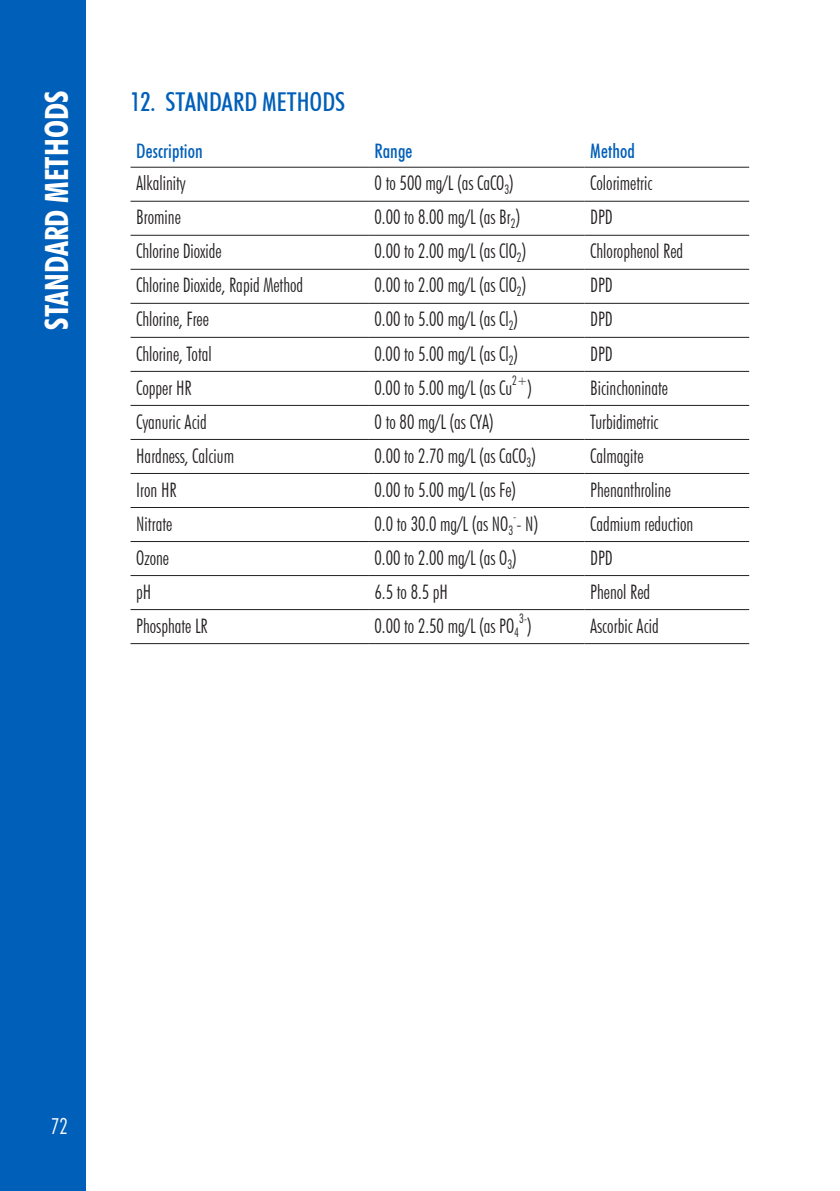
<style>
.page{position:relative;width:840px;height:1191px;background:#fff}
.page>*{position:absolute;margin:0;border:0;box-sizing:border-box;transform-origin:0 0}
.t1{font:700 condensed 32px "Futura BT";color:#fff}
.t2{font:500 condensed 26px "Futura BT";color:#005fb9}
.t3{font:300 condensed 22px "Futura BT";color:#fff}
.t4{font:300 condensed 20px "Futura BT";color:#231f20;scale:.95 1}
.t5{font:500 condensed 20px "Futura BT";letter-spacing:.005em;color:#005fb9;scale:.95 1}
.t6{font:300 condensed 13px "Futura BT";color:#231f20;scale:.95 1}
</style>
<div class="page">
<div style="left:0;top:0;width:85px;height:1191px;background:#005fb9"></div>
<hr style="left:130px;top:201px;width:239px;height:1px;background:#231f20">
<hr style="left:369px;top:201px;width:215px;height:1px;background:#231f20">
<hr style="left:584px;top:201px;width:164px;height:1px;background:#231f20">
<hr style="left:130px;top:235px;width:239px;height:1px;background:#231f20">
<hr style="left:369px;top:235px;width:215px;height:1px;background:#231f20">
<hr style="left:584px;top:235px;width:164px;height:1px;background:#231f20">
<hr style="left:130px;top:269px;width:239px;height:1px;background:#231f20">
<hr style="left:369px;top:269px;width:215px;height:1px;background:#231f20">
<hr style="left:584px;top:269px;width:164px;height:1px;background:#231f20">
<hr style="left:130px;top:303px;width:239px;height:1px;background:#231f20">
<hr style="left:369px;top:303px;width:215px;height:1px;background:#231f20">
<hr style="left:584px;top:303px;width:164px;height:1px;background:#231f20">
<hr style="left:130px;top:337px;width:239px;height:1px;background:#231f20">
<hr style="left:369px;top:337px;width:215px;height:1px;background:#231f20">
<hr style="left:584px;top:337px;width:164px;height:1px;background:#231f20">
<hr style="left:130px;top:371px;width:239px;height:1px;background:#231f20">
<hr style="left:369px;top:371px;width:215px;height:1px;background:#231f20">
<hr style="left:584px;top:371px;width:164px;height:1px;background:#231f20">
<hr style="left:130px;top:405px;width:239px;height:1px;background:#231f20">
<hr style="left:369px;top:405px;width:215px;height:1px;background:#231f20">
<hr style="left:584px;top:405px;width:164px;height:1px;background:#231f20">
<hr style="left:130px;top:439px;width:239px;height:1px;background:#231f20">
<hr style="left:369px;top:439px;width:215px;height:1px;background:#231f20">
<hr style="left:584px;top:439px;width:164px;height:1px;background:#231f20">
<hr style="left:130px;top:473px;width:239px;height:1px;background:#231f20">
<hr style="left:369px;top:473px;width:215px;height:1px;background:#231f20">
<hr style="left:584px;top:473px;width:164px;height:1px;background:#231f20">
<hr style="left:130px;top:507px;width:239px;height:1px;background:#231f20">
<hr style="left:369px;top:507px;width:215px;height:1px;background:#231f20">
<hr style="left:584px;top:507px;width:164px;height:1px;background:#231f20">
<hr style="left:130px;top:541px;width:239px;height:1px;background:#231f20">
<hr style="left:369px;top:541px;width:215px;height:1px;background:#231f20">
<hr style="left:584px;top:541px;width:164px;height:1px;background:#231f20">
<hr style="left:130px;top:575px;width:239px;height:1px;background:#231f20">
<hr style="left:369px;top:575px;width:215px;height:1px;background:#231f20">
<hr style="left:584px;top:575px;width:164px;height:1px;background:#231f20">
<hr style="left:130px;top:609px;width:239px;height:1px;background:#231f20">
<hr style="left:369px;top:609px;width:215px;height:1px;background:#231f20">
<hr style="left:584px;top:609px;width:164px;height:1px;background:#231f20">
<hr style="left:130px;top:643px;width:239px;height:1px;background:#231f20">
<hr style="left:369px;top:643px;width:215px;height:1px;background:#231f20">
<hr style="left:584px;top:643px;width:164px;height:1px;background:#231f20">
<hr style="left:130px;top:167px;width:239px;height:1px;background:#231f20">
<hr style="left:369px;top:167px;width:215px;height:1px;background:#231f20">
<hr style="left:584px;top:167px;width:164px;height:1px;background:#231f20">
<h1 class="t1" style="left:37px;top:329px;width:240px;rotate:-90deg">STANDARD METHODS</h1>
<h2 class="t2" style="left:130px;top:85px;width:216px">12. STANDARD METHODS</h2>
<p class="t5" style="left:136px;top:139px;width:71px">Description</p>
<p class="t5" style="left:374px;top:139px;width:41px">Range</p>
<p class="t5" style="left:590px;top:139px;width:49px">Method</p>
<p class="t4" style="left:136px;top:171px;width:54px">Alkalinity</p>
<p class="t4" style="left:374px;top:171px;width:148px">0 to 500 mg/L (as CaCO<sub>3</sub>)</p>
<p class="t4" style="left:590px;top:171px;width:67px">Colorimetric</p>
<p class="t4" style="left:136px;top:205px;width:48px">Bromine</p>
<p class="t4" style="left:374px;top:205px;width:155px">0.00 to 8.00 mg/L (as Br<sub>2</sub>)</p>
<p class="t4" style="left:590px;top:205px;width:25px">DPD</p>
<p class="t4" style="left:136px;top:239px;width:91px">Chlorine Dioxide</p>
<p class="t4" style="left:374px;top:239px;width:161px">0.00 to 2.00 mg/L (as ClO<sub>2</sub>)</p>
<p class="t4" style="left:590px;top:239px;width:99px">Chlorophenol Red</p>
<p class="t4" style="left:136px;top:273px;width:177px">Chlorine Dioxide, Rapid Method</p>
<p class="t4" style="left:374px;top:273px;width:161px">0.00 to 2.00 mg/L (as ClO<sub>2</sub>)</p>
<p class="t4" style="left:590px;top:273px;width:25px">DPD</p>
<p class="t4" style="left:136px;top:307px;width:78px">Chlorine, Free</p>
<p class="t4" style="left:374px;top:307px;width:153px">0.00 to 5.00 mg/L (as Cl<sub>2</sub>)</p>
<p class="t4" style="left:590px;top:307px;width:25px">DPD</p>
<p class="t4" style="left:136px;top:341px;width:81px">Chlorine, Total</p>
<p class="t4" style="left:374px;top:341px;width:153px">0.00 to 5.00 mg/L (as Cl<sub>2</sub>)</p>
<p class="t4" style="left:590px;top:341px;width:25px">DPD</p>
<p class="t4" style="left:136px;top:375px;width:60px">Copper HR</p>
<p class="t4" style="left:374px;top:375px;width:146px">0.00 to 5.00 mg/L (as Cu</p>
<p class="t6" style="left:512px;top:372px;width:17px">2+</p>
<p class="t4" style="left:527px;top:375px;width:6px">)</p>
<p class="t4" style="left:590px;top:375px;width:83px">Bicinchoninate</p>
<p class="t4" style="left:136px;top:409px;width:76px">Cyanuric Acid</p>
<p class="t4" style="left:374px;top:409px;width:127px">0 to 80 mg/L (as CYA)</p>
<p class="t4" style="left:590px;top:409px;width:73px">Turbidimetric</p>
<p class="t4" style="left:136px;top:443px;width:104px">Hardness, Calcium</p>
<p class="t4" style="left:374px;top:443px;width:171px">0.00 to 2.70 mg/L (as CaCO<sub>3</sub>)</p>
<p class="t4" style="left:590px;top:443px;width:58px">Calmagite</p>
<p class="t4" style="left:136px;top:477px;width:44px">Iron HR</p>
<p class="t4" style="left:374px;top:477px;width:150px">0.00 to 5.00 mg/L (as Fe)</p>
<p class="t4" style="left:590px;top:477px;width:86px">Phenanthroline</p>
<p class="t4" style="left:136px;top:511px;width:39px">Nitrate</p>
<p class="t4" style="left:374px;top:511px;width:174px">0.0 to 30.0 mg/L (as NO<sub>3</sub> - N)</p>
<p class="t6" style="left:513px;top:508px;width:5px">-</p>
<p class="t4" style="left:590px;top:511px;width:110px">Cadmium reduction</p>
<p class="t4" style="left:136px;top:545px;width:36px">Ozone</p>
<p class="t4" style="left:374px;top:545px;width:151px">0.00 to 2.00 mg/L (as O<sub>3</sub>)</p>
<p class="t4" style="left:590px;top:545px;width:25px">DPD</p>
<p class="t4" style="left:136px;top:579px;width:17px">pH</p>
<p class="t4" style="left:374px;top:579px;width:79px">6.5 to 8.5 pH</p>
<p class="t4" style="left:590px;top:579px;width:65px">Phenol Red</p>
<p class="t4" style="left:136px;top:613px;width:77px">Phosphate LR</p>
<p class="t4" style="left:374px;top:613px;width:167px">0.00 to 2.50 mg/L (as PO<sub>4</sub> )</p>
<p class="t6" style="left:519px;top:610px;width:10px">3-</p>
<p class="t4" style="left:590px;top:613px;width:73px">Ascorbic Acid</p>
<p class="t3" style="left:51px;top:1113px;width:19px">72</p>
</div>
